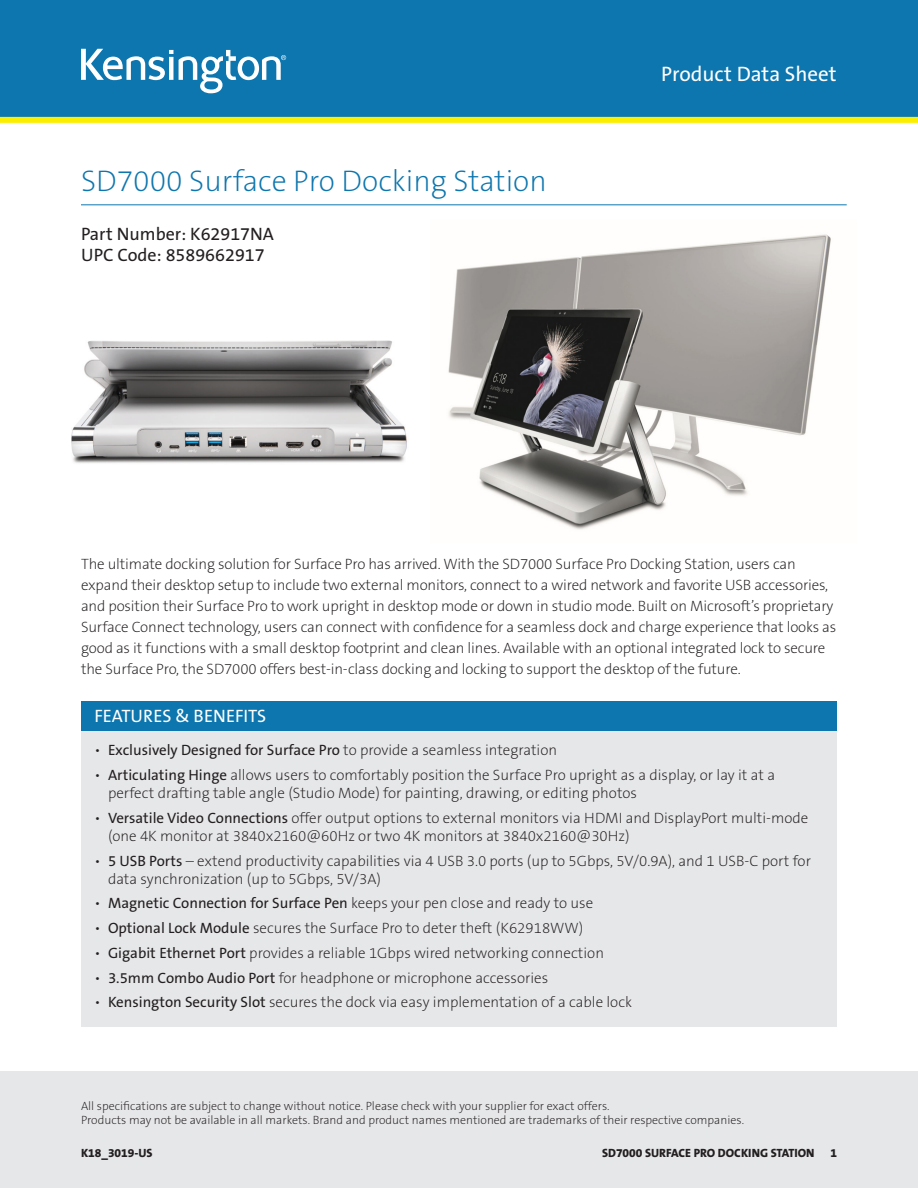
<style>
.page{position:relative;width:918px;height:1188px;background:#fff}
.page>*{position:absolute;margin:0;border:0;box-sizing:border-box;transform-origin:0 0}
.Main_Header_Blue{font:30px "The Sans KENSINGTON2 XL";color:#0e76ae}
.t1{font:21px "The Sans KENSINGTON5 Rg";color:#fff}
.Part_No__UPC{font:18px "The Sans KENSINGTON5 Rg";color:#231f20}
.Table_Header{font:18px "The Sans KENSINGTON5 Rg";color:#fff}
.Body{font:15px/21px "The Sans KENSINGTON2 XL";letter-spacing:-.01em;color:#231f20}
.t2{font:15px "The Sans KENSINGTON5 Rg";color:#231f20}
.t3{font:12px/14.4px "The Sans KENSINGTON2 XL";color:#231f20}
.t4{font:12px "The Sans KENSINGTON8 XB";color:#231f20}
.s1{font-family:"The Sans KENSINGTON2 XL"}
.s2{font-family:"The Sans KENSINGTON5 Rg"}
</style>
<div class="page">
<div style="left:0;top:1071px;width:918px;height:117px;background:#e6e7e9"></div>
<div style="left:0;top:0;width:918px;height:120px;background:#0e76ae"></div>
<svg style="left:81px;top:49px;width:205px;height:44px"></svg>
<div style="left:0;top:117px;width:918px;height:6px;background:#fcee01"></div>
<img style="left:71px;top:340px;width:336px;height:123px">
<img style="left:448px;top:234px;width:383px;height:296px">
<hr style="left:81px;top:204px;width:766px;height:1px;background:#0e76ae">
<div style="left:81px;top:701px;width:756px;height:30px;background:#0e76ae"></div>
<div style="left:81px;top:731px;width:756px;height:296px;background:#e6e7e9"></div>
<p class="Main_Header_Blue" style="left:81px;top:165px;width:467px">SD7000 Surface Pro Docking Station</p>
<p class="Part_No__UPC" style="left:81px;top:224px;width:195px">Part Number: K62917NA</p>
<p class="Part_No__UPC" style="left:81px;top:245px;width:185px">UPC Code: 8589662917</p>
<h2 class="t1" style="left:661px;top:63px;width:177px">Product Data Sheet</h2>
<p class="Body" style="left:81px;top:554px;width:757px">The ultimate docking solution for Surface Pro has arrived. With the SD7000 Surface Pro Docking Station, users can expand their desktop setup to include two external monitors, connect to a wired network and favorite USB accessories, and position their Surface Pro to work upright in desktop mode or down in studio mode. Built on Microsoft’s proprietary Surface Connect technology, users can connect with confidence for a seamless dock and charge experience that looks as good as it functions with a small desktop footprint and clean lines. Available with an optional integrated lock to secure the Surface Pro, the SD7000 offers best-in-class docking and locking to support the desktop of the future.</p>
<p class="Table_Header" style="left:94px;top:707px;width:173px">FEATURES &amp; BENEFITS</p>
<p class="t2" style="left:94px;top:742px;width:464px"><span class="s1">•</span> Exclusively Designed for Surface Pro <span class="s1">to provide a seamless integration</span></p>
<p class="Body" style="left:108px;top:766px;width:669px;line-height:18px;text-indent:-14px">• <span class="s2">Articulating Hinge</span> allows users to comfortably position the Surface Pro upright as a display, or lay it at a perfect drafting table angle (Studio Mode) for painting, drawing, or editing photos</p>
<p class="Body" style="left:108px;top:809px;width:702px;line-height:18px;text-indent:-14px">• <span class="s2">Versatile Video Connections</span> offer output options to external monitors via HDMI and DisplayPort multi-mode (one 4K monitor at 3840x2160@60Hz or two 4K monitors at 3840x2160@30Hz)</p>
<p class="Body" style="left:108px;top:852px;width:705px;line-height:18px;text-indent:-14px">• <span class="s2">5 USB Ports</span> – extend productivity capabilities via 4 USB 3.0 ports (up to 5Gbps, 5V/0.9A), and 1 USB-C port for data synchronization (up to 5Gbps, 5V/3A)</p>
<p class="Body" style="left:94px;top:893px;width:500px">• <span class="s2">Magnetic Connection for Surface Pen</span> keeps your pen close and ready to use</p>
<p class="Body" style="left:94px;top:918px;width:490px">• <span class="s2">Optional Lock Module</span> secures the Surface Pro to deter theft (K62918WW)</p>
<p class="Body" style="left:94px;top:943px;width:511px">• <span class="s2">Gigabit Ethernet Port</span> provides a reliable 1Gbps wired networking connection</p>
<p class="Body" style="left:94px;top:967px;width:455px">• <span class="s2">3.5mm Combo Audio Port</span> for headphone or microphone accessories</p>
<p class="Body" style="left:94px;top:992px;width:539px">• <span class="s2">Kensington Security Slot</span> secures the dock via easy implementation of a cable lock</p>
<p class="t3" style="left:81px;top:1099px;width:665px">All specifications are subject to change without notice. Please check with your supplier for exact offers.<br>Products may not be available in all markets. Brand and product names mentioned are trademarks of their respective companies.</p>
<p class="t4" style="left:81px;top:1146px;width:73px">K18_3019-US</p>
<p class="t4" style="left:602px;top:1146px;width:214px">SD7000 SURFACE PRO DOCKING STATION</p>
<p class="t4" style="left:830px;top:1146px;width:8px">1</p>
</div>
